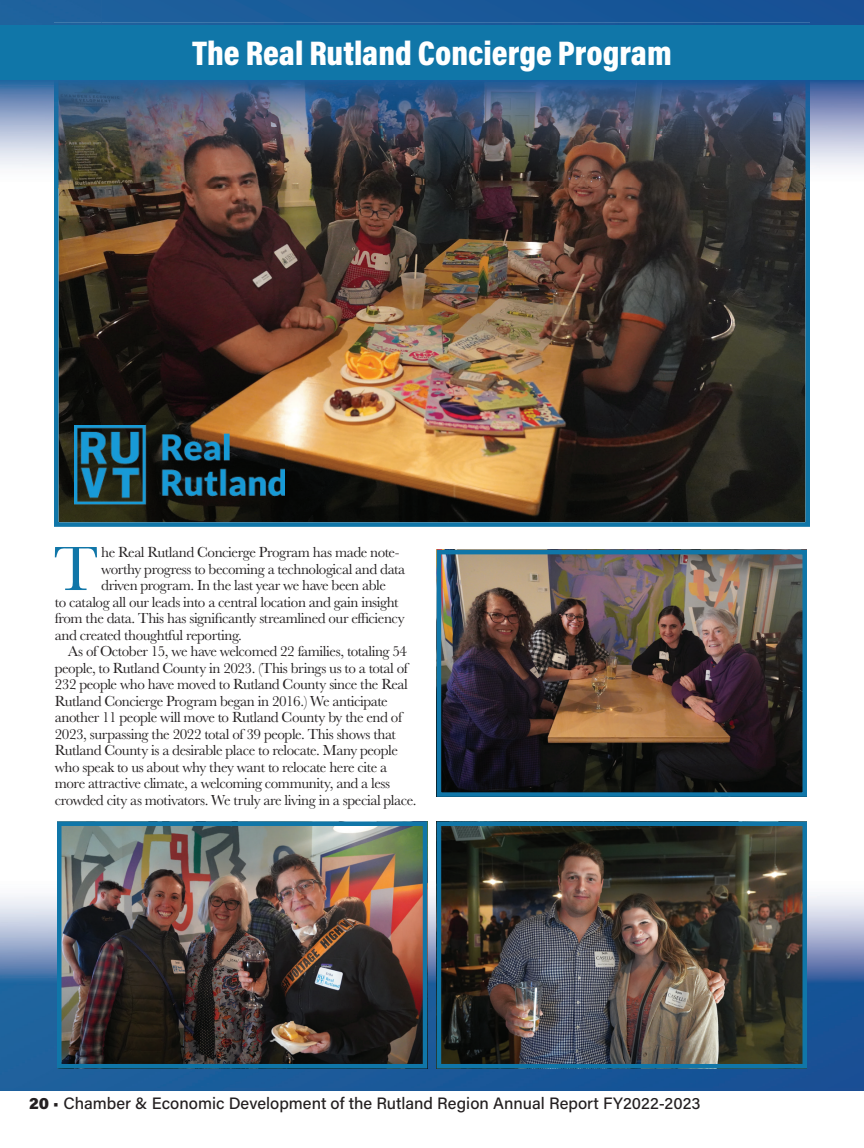
<style>
.page{position:relative;width:864px;height:1148px;background:#fff}
.page>*{position:absolute;margin:0;border:0;box-sizing:border-box;transform-origin:0 0}
.t1{font:64.5px "Baskerville URW";color:#1076a8}
.t2{font:900 34.5px "Acumin Pro Cond";color:#fff}
.t3{font:500 16.5px "Acumin Pro";color:#231f20}
.t4{font:15px "Baskerville URW";letter-spacing:-.03em;color:#231f20}
.s1{font-weight:900}
</style>
<div class="page">
<img style="left:0;top:874px;width:864px;height:214px">
<img style="left:0;top:1088px;width:864px;height:2px">
<img style="left:54px;top:188px;width:756px;height:339px">
<img style="left:437px;top:555px;width:370px;height:242px">
<div style="left:437px;top:550px;width:370px;height:246px;border:4px solid #1076a8"></div>
<img style="left:62px;top:826px;width:360px;height:237px">
<div style="left:57px;top:821px;width:370px;height:247px;border:4px solid #1076a8"></div>
<img style="left:442px;top:826px;width:360px;height:237px">
<div style="left:437px;top:821px;width:370px;height:247px;border:4px solid #1076a8"></div>
<img style="left:0;top:0;width:101px;height:168px">
<div style="left:101px;top:0;width:763px;height:26px;background:#1a5899"></div>
<img style="left:810px;top:80px;width:54px;height:89px">
<img style="left:54px;top:23px;width:756px;height:165px">
<div style="left:0;top:26px;width:864px;height:54px;background:#1076a8"></div>
<img style="left:75px;top:425px;width:210px;height:79px">
<h2 class="t2" style="left:192px;top:30px;width:481px">The Real Rutland Concierge Program</h2>
<h1 class="t1" style="left:54px;top:525px;width:46px">T</h1>
<p class="t4" style="left:101px;top:542px;width:300px">he Real Rutland Concierge Program has made note-</p>
<p class="t4" style="left:101px;top:558px;width:306px">worthy progress to becoming a technological and data</p>
<p class="t4" style="left:101px;top:575px;width:286px">driven program. In the last year we have been able</p>
<p class="t4" style="left:55px;top:591px;width:345px">to catalog all our leads into a central location and gain insight</p>
<p class="t4" style="left:55px;top:608px;width:351px">from the data. This has significantly streamlined our efficiency</p>
<p class="t4" style="left:55px;top:624px;width:189px">and created thoughtful reporting.</p>
<p class="t4" style="left:68px;top:641px;width:340px">As of October 15, we have welcomed 22 families, totaling 54</p>
<p class="t4" style="left:55px;top:657px;width:355px">people, to Rutland County in 2023. (This brings us to a total of</p>
<p class="t4" style="left:55px;top:674px;width:355px">232 people who have moved to Rutland County since the Real</p>
<p class="t4" style="left:55px;top:690px;width:335px">Rutland Concierge Program began in 2016.) We anticipate</p>
<p class="t4" style="left:55px;top:707px;width:349px">another 11 people will move to Rutland County by the end of</p>
<p class="t4" style="left:55px;top:723px;width:343px">2023, surpassing the 2022 total of 39 people. This shows that</p>
<p class="t4" style="left:55px;top:740px;width:345px">Rutland County is a desirable place to relocate. Many people</p>
<p class="t4" style="left:55px;top:756px;width:334px">who speak to us about why they want to relocate here cite a</p>
<p class="t4" style="left:55px;top:773px;width:337px">more attractive climate, a welcoming community, and a less</p>
<p class="t4" style="left:55px;top:789px;width:363px">crowded city as motivators. We truly are living in a special place.</p>
<p class="t3" style="left:29px;top:1091px;width:673px"><span class="s1">20</span> • Chamber &amp; Economic Development of the Rutland Region Annual Report FY2022-2023</p>
</div>
